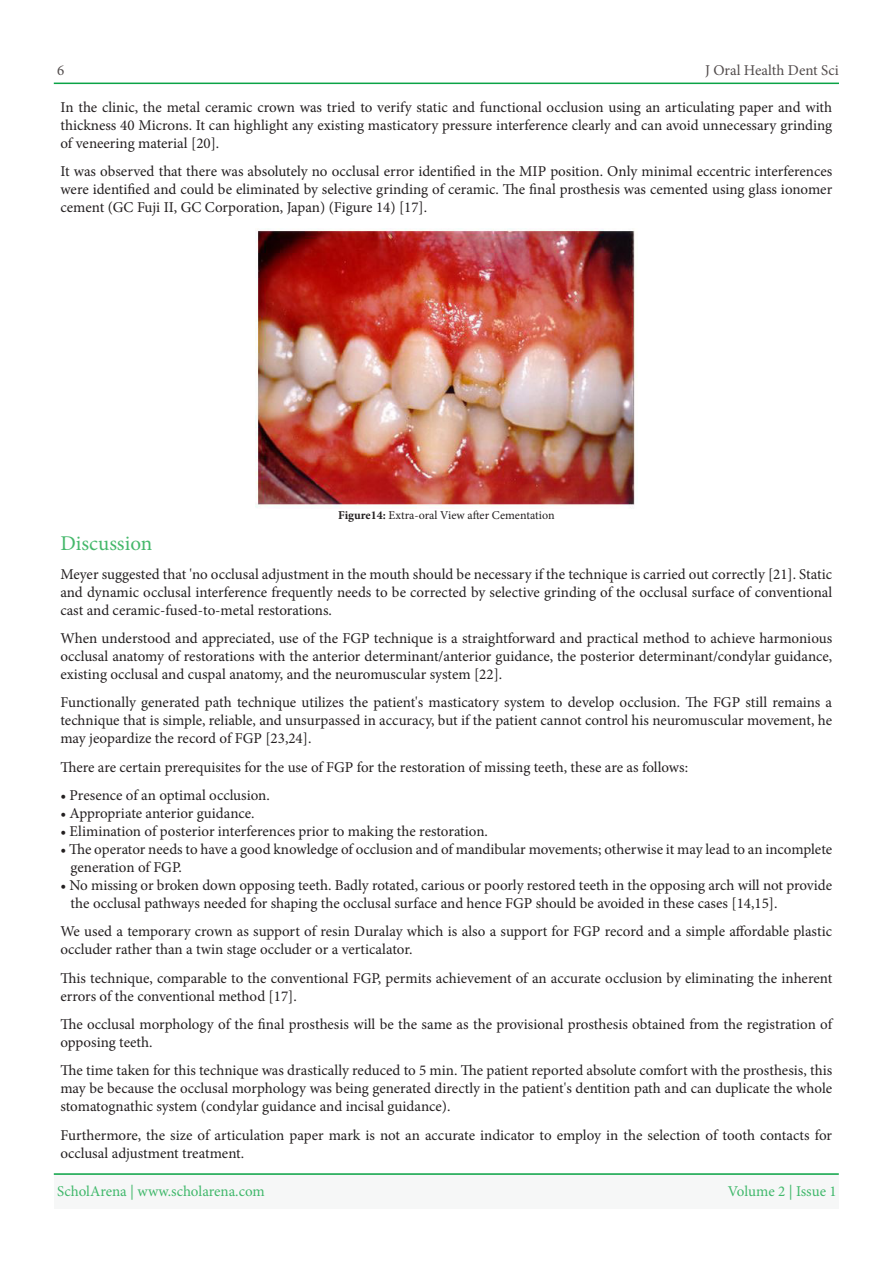
<style>
.page{position:relative;width:893px;height:1263px;background:#fff}
.page>*{position:absolute;margin:0;border:0;box-sizing:border-box;transform-origin:0 0}
.t1{font:21px "Minion Pro";color:#45b86b}
.t2{font:15px/18px "Minion Pro";color:#231f20;text-align:justify}
.t3{font:15px "Minion Pro";letter-spacing:-.005em;color:#40b86b}
.t4{font:15px "Minion Pro";color:#524c4c}
.t5{font:12px "Minion Pro";color:#231f20}
.s1{font-weight:700}
</style>
<div class="page">
<hr style="left:54px;top:83px;width:785px;height:1px;background:#0aa345">
<div style="left:54px;top:1174px;width:785px;height:35px;background:#f6f7f7"></div>
<hr style="left:54px;top:1173px;width:785px;height:2px;background:#0aa345">
<img style="left:255px;top:229px;width:380px;height:280px">
<p class="t4" style="left:57px;top:60px;width:9px">6</p>
<p class="t4" style="left:705px;top:60px;width:135px">J Oral Health Dent Sci</p>
<p class="t2" style="left:60px;top:98px;width:773px">In the clinic, the metal ceramic crown was tried to verify static and functional occlusion using an articulating paper and with thickness 40 Microns It. can highlight any existing masticatory pressure interference clearly and can avoid unnecessary grinding of veneering material ]20 .[</p>
<p class="t2" style="left:60px;top:162px;width:773px">It was observed that there was absolutely no occlusal error identified in the MIP position. Only minimal eccentric interferences were identified and could be eliminated by selective grinding of ceramic. The final prosthesis was cemented using glass ionomer cement (GC Fuji II, GC Corporation, Japan) (Figure 1 4 ]( 1 7 .[</p>
<p class="t5" style="left:338px;top:507px;width:218px"><span class="s1">Figure14:</span> Extra-oral View after Cementation</p>
<p class="t1" style="left:60px;top:529px;width:93px">Discussion</p>
<p class="t2" style="left:60px;top:565px;width:773px">Meyer suggested that 'no occlusal adjustment in the mouth should be necessary if the technique is carried out correctly [21 .] Static and dynamic occlusal interference frequently needs to be corrected by selective grinding of the occlusal surface of conventional cast and ceramic-fused-to-metal restorations.</p>
<p class="t2" style="left:60px;top:629px;width:773px">When understood and appreciated, use of the FGP technique is a straightforward and practical method to achieve harmonious occlusal anatomy of restorations with the anterior determinant/anterior guidance, the posterior determinant/condylar guidance, existing occlusal and cuspal anatomy, and the neuromuscular system ]22 .[</p>
<p class="t2" style="left:60px;top:693px;width:773px">Functionally generated path technique utilizes the patient s' masticatory system to develop occlusion. The FGP still remains a technique that is simple, reliable, and unsurpassed in accuracy, but if the patient cannot control his neuromuscular movement, he may jeopardize the record of FGP ]23,24 .[</p>
<p class="t2" style="left:60px;top:758px;width:629px">There are certain prerequisites for the use of FGP for the restoration of missing teeth, these are as follows:</p>
<p class="t2" style="left:60px;top:786px;width:211px">• Presence of an optimal occlusion.</p>
<p class="t2" style="left:60px;top:804px;width:196px">• Appropriate anterior guidance.</p>
<p class="t2" style="left:60px;top:822px;width:429px">• Elimination of posterior interferences prior to making the restoration.</p>
<p class="t2" style="left:60px;top:840px;width:773px">• The operator needs to have a good knowledge of occlusion and of mandibular movements; otherwise it may lead to an incomplete</p>
<p class="t2" style="left:71px;top:858px;width:113px">generation of FGP.</p>
<p class="t2" style="left:60px;top:876px;width:773px">• No missing or broken down opposing teeth. Badly rotated, carious or poorly restored teeth in the opposing arch will not provide</p>
<p class="t2" style="left:71px;top:894px;width:708px">the occlusal pathways needed for shaping the occlusal surface and hence FGP should be avoided in these cases ]14,15 .[</p>
<p class="t2" style="left:60px;top:922px;width:773px">We used a temporary crown as support of resin Duralay which is also a support for FGP record and a simple affordable plastic occluder rather than a twin stage occluder or a verticalator.</p>
<p class="t2" style="left:60px;top:969px;width:773px">This technique, comparable to the conventional FGP, permits achievement of an accurate occlusion by eliminating the inherent errors of the conventional method ]17 .[</p>
<p class="t2" style="left:60px;top:1015px;width:773px">The occlusal morphology of the final prosthesis will be the same as the provisional prosthesis obtained from the registration of opposing teeth.</p>
<p class="t2" style="left:60px;top:1061px;width:773px">The time taken for this technique was drastically reduced to 5 min. The patient reported absolute comfort with the prosthesis, this may be because the occlusal morphology was being generated directly in the patient s' dentition path and can duplicate the whole stomatognathic system (condylar guidance and incisal guidance .(</p>
<p class="t2" style="left:60px;top:1126px;width:773px">Furthermore, the size of articulation paper mark is not an accurate indicator to employ in the selection of tooth contacts for occlusal adjustment treatment.</p>
<p class="t3" style="left:57px;top:1181px;width:209px">ScholArena | www.scholarena.com</p>
<p class="t3" style="left:728px;top:1181px;width:110px">Volume 2 | Issue 1</p>
</div>
